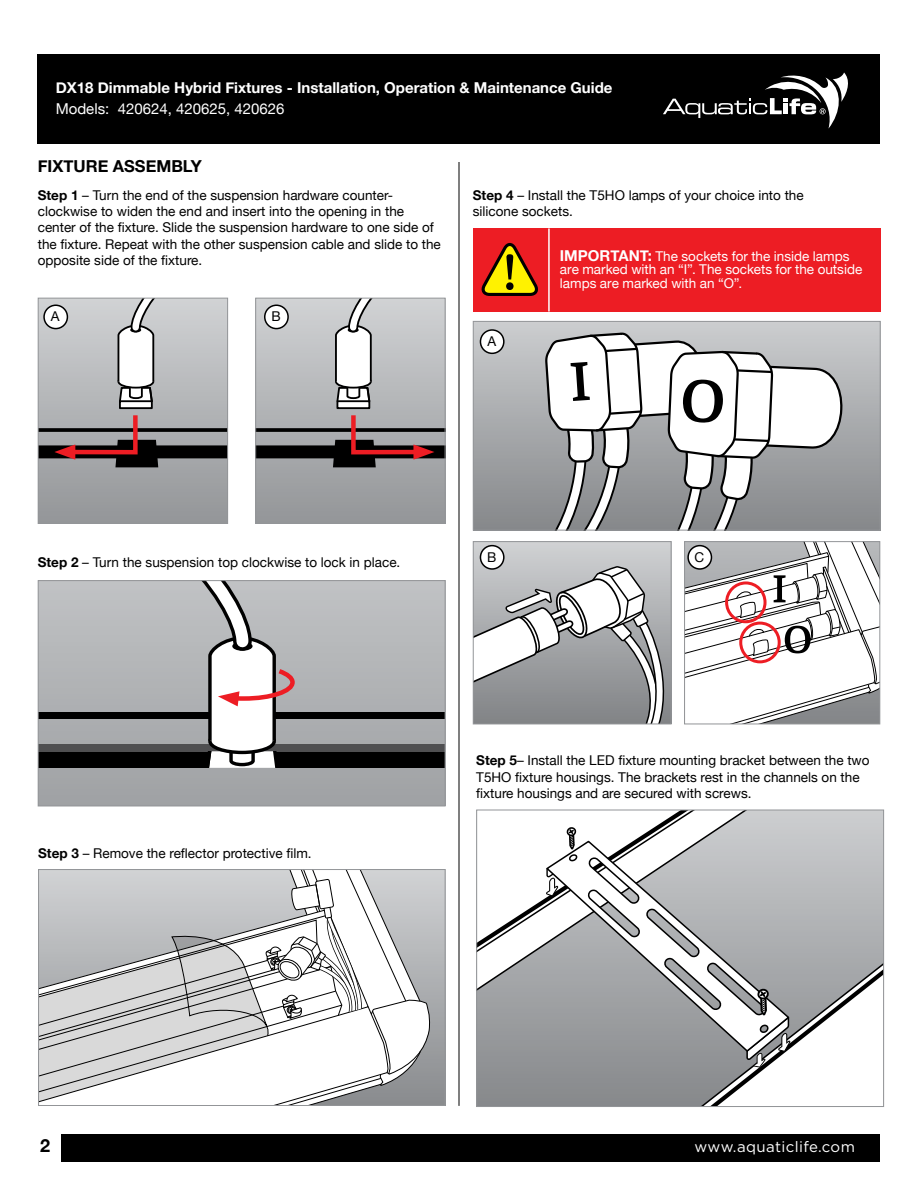
<style>
.page{position:relative;width:918px;height:1188px;background:#fff}
.page>*{position:absolute;margin:0;border:0;box-sizing:border-box;transform-origin:0 0}
.t1{font:700 18px "Helvetica Neue";color:#000}
.t2{font:700 16.5px "Helvetica Neue";color:#000}
.t3{font:700 15px "Helvetica Neue";color:#fff}
.t4{font:15px "Helvetica Neue";color:#fff}
.t5{font:15px "Gotham";letter-spacing:.025em;color:#fff}
.t6{font:13.5px/16.2px "Helvetica Neue";color:#000}
.t7{font:13.5px/13.5px "Helvetica Neue";color:#fff}
.s1{font-weight:700}
.s2{font-weight:700;font-size:15px}
</style>
<div class="page">
<div style="left:38px;top:54px;width:842px;height:90px;background:#000"></div>
<div style="left:62px;top:1134px;width:818px;height:27px;background:#000"></div>
<svg style="left:663px;top:72px;width:185px;height:57px"></svg>
<svg style="left:40px;top:582px;width:404px;height:222px;background:#adafb1"></svg>
<div style="left:38px;top:744px;width:407px;height:24px;background:#000"></div>
<div style="left:38px;top:744px;width:407px;height:7px;background:#4f4f51"></div>
<div style="left:38px;top:712px;width:407px;height:7px;background:#000"></div>
<div style="left:38px;top:580px;width:408px;height:226px;border:1px solid #939598"></div>
<svg style="left:478px;top:812px;width:404px;height:293px;background:#b0b2b4"></svg>
<svg style="left:591px;top:1068px;width:35px;height:37px"></svg>
<div style="left:478px;top:812px;width:286px;height:256px;background:#929497"></div>
<svg style="left:478px;top:812px;width:285px;height:217px"></svg>
<svg style="left:626px;top:904px;width:256px;height:201px;background:#a0a2a4"></svg>
<svg style="left:545px;top:839px;width:246px;height:214px"></svg>
<svg style="left:565px;top:826px;width:13px;height:25px"></svg>
<svg style="left:702px;top:964px;width:180px;height:141px"></svg>
<svg style="left:546px;top:867px;width:12px;height:30px"></svg>
<div style="left:476px;top:810px;width:408px;height:297px;border:1px solid #939598"></div>
<hr style="left:459px;top:162px;width:1px;height:944px;background:#000">
<div style="left:39px;top:870px;width:406px;height:236px;background:linear-gradient(to bottom,#d0d2d4,#898b8e)"></div>
<svg style="left:40px;top:871px;width:391px;height:233px"></svg>
<div style="left:38px;top:869px;width:408px;height:237px;border:1px solid #939598"></div>
<div style="left:473px;top:542px;width:198px;height:182px;background:#cbcdcf"></div>
<svg style="left:475px;top:565px;width:195px;height:157px;background:#acaeaf"></svg>
<div style="left:473px;top:541px;width:199px;height:183px;border:1px solid #939598"></div>
<div style="left:473px;top:321px;width:407px;height:209px;background:linear-gradient(to bottom,#cbcdcf,#85878a)"></div>
<div style="left:480px;top:546px;width:24px;height:23px;background:#fff;border-radius:50%"></div>
<div style="left:480px;top:545px;width:25px;height:25px;border:2px solid #000;border-radius:50%"></div>
<svg style="left:38px;top:298px;width:190px;height:226px;background:#a4a3a5"></svg>
<svg style="left:256px;top:298px;width:189px;height:226px;background:#a6a4a6"></svg>
<div style="left:473px;top:228px;width:408px;height:84px;background:#ed1d24"></div>
<svg style="left:481px;top:243px;width:57px;height:53px"></svg>
<hr style="left:548px;top:228px;width:2px;height:84px;background:#fff">
<svg style="left:38px;top:581px;width:259px;height:187px"></svg>
<svg style="left:685px;top:542px;width:195px;height:182px"></svg>
<svg style="left:473px;top:321px;width:369px;height:209px"></svg>
<p class="t3" style="left:56px;top:76px;width:558px">DX18 Dimmable Hybrid Fixtures - Installation, Operation &amp; Maintenance Guide</p>
<p class="t4" style="left:56px;top:97px;width:230px">Models: 420624, 420625, 420626</p>
<p class="t2" style="left:38px;top:153px;width:166px">FIXTURE ASSEMBLY</p>
<p class="t6" style="left:38px;top:188px;width:405px"><span class="s1">Step 1</span> – Turn the end of the suspension hardware counter&shy;clockwise to widen the end and insert into the opening in the center of the fixture. Slide the suspension hardware to one side of the fixture. Repeat with the other suspension cable and slide to the opposite side of the fixture.</p>
<p class="t6" style="left:51px;top:309px;width:10px">A</p>
<p class="t6" style="left:271px;top:309px;width:11px">B</p>
<p class="t6" style="left:473px;top:188px;width:332px"><span class="s1">Step 4</span> – Install the T5HO lamps of your choice into the silicone sockets.</p>
<p class="t6" style="left:487px;top:334px;width:10px">A</p>
<p class="t7" style="left:560px;top:250px;width:304px"><span class="s2">IMPORTANT:</span> The sockets for the inside lamps are marked with an “I”. The sockets for the outside lamps are marked with an “O”.</p>
<p class="t6" style="left:38px;top:555px;width:364px"><span class="s1">Step 2</span> – Turn the suspension top clockwise to lock in place.</p>
<p class="t6" style="left:38px;top:846px;width:275px"><span class="s1">Step 3</span> – Remove the reflector protective film.</p>
<p class="t6" style="left:487px;top:550px;width:11px">B</p>
<p class="t6" style="left:695px;top:550px;width:11px">C</p>
<p class="t6" style="left:476px;top:753px;width:395px"><span class="s1">Step 5</span>– Install the LED fixture mounting bracket between the two<br>T5HO fixture housings. The brackets rest in the channels on the fixture housings and are secured with screws.</p>
<h1 class="t1" style="left:40px;top:1131px;width:12px">2</h1>
<p class="t5" style="left:694px;top:1138px;width:162px">www.aquaticlife.com</p>
</div>
